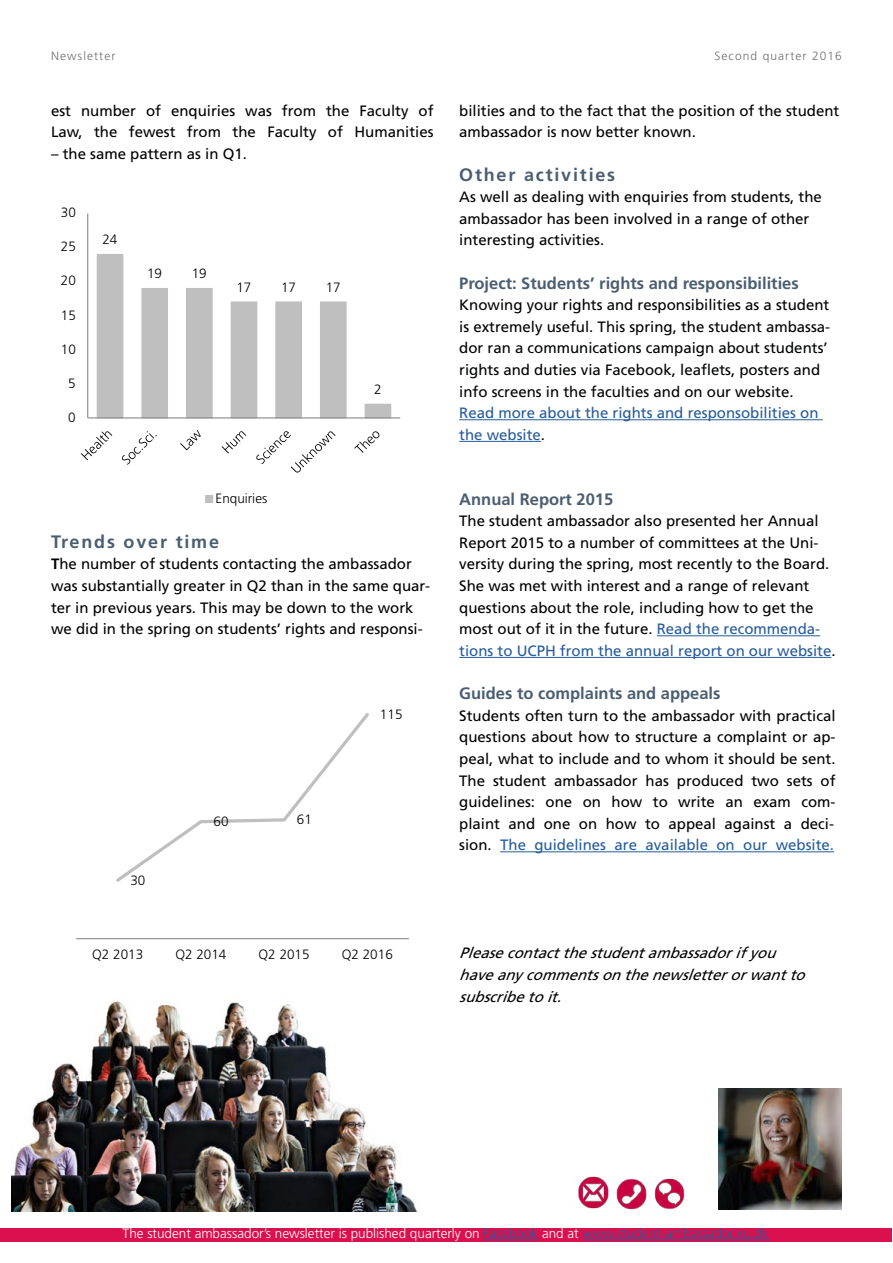
<style>
.page{position:relative;width:893px;height:1263px;background:#fff}
.page>*{position:absolute;margin:0;border:0;box-sizing:border-box;transform-origin:0 0}
.t1{font:700 18px "Frutiger LT Std";letter-spacing:.1em;color:#4b5e71}
.t2{font:700 16.5px "Frutiger LT Std";color:#4b5e71}
.t3{font:15px/21.6px "Frutiger LT Std";color:#000}
.t4{font:15px/21.6px "Frutiger LT Std";color:#010202}
.t5{font:italic 15px/21.6px "Frutiger LT Std";color:#000}
.t6{font:15px/21.6px "Frutiger LT Std";color:#275b9b}
.t7{font:300 13.5px "Frutiger LT Std";color:#fff}
.t8{font:300 13.5px "Frutiger LT Std";letter-spacing:.005em;color:#000}
.t9{font:300 12px "Frutiger LT Std";letter-spacing:.09em;color:#706f6f}
.s1{font-weight:700}
.s2{color:#010202}
.s3{color:#275b9b}
</style>
<div class="page">
<hr style="left:459px;top:419px;width:364px;height:1px;background:#275b9b">
<hr style="left:459px;top:441px;width:82px;height:1px;background:#275b9b">
<hr style="left:657px;top:635px;width:163px;height:1px;background:#275b9b">
<hr style="left:459px;top:657px;width:372px;height:1px;background:#275b9b">
<hr style="left:500px;top:851px;width:334px;height:1px;background:#275b9b">
<img style="left:12px;top:1001px;width:406px;height:211px">
<div style="left:0;top:1228px;width:891px;height:14px;background:#da114e"></div>
<hr style="left:483px;top:1239px;width:55px;height:1px;background:#275b9b">
<hr style="left:582px;top:1239px;width:187px;height:1px;background:#275b9b">
<img style="left:719px;top:1089px;width:123px;height:120px">
<img style="left:616px;top:1178px;width:69px;height:32px">
<img style="left:578px;top:1176px;width:31px;height:33px">
<hr style="left:76px;top:938px;width:333px;height:1px;background:#868686">
<svg style="left:116px;top:713px;width:253px;height:169px"></svg>
<div style="left:97px;top:254px;width:26px;height:164px;background:#bfbfbf"></div>
<div style="left:142px;top:288px;width:25px;height:130px;background:#bfbfbf"></div>
<div style="left:141px;top:288px;width:27px;height:130px;border:1px solid #bfbfbf"></div>
<div style="left:187px;top:288px;width:25px;height:130px;background:#bfbfbf"></div>
<div style="left:186px;top:288px;width:27px;height:130px;border:1px solid #bfbfbf"></div>
<div style="left:231px;top:302px;width:26px;height:116px;background:#bfbfbf"></div>
<div style="left:276px;top:302px;width:25px;height:116px;background:#bfbfbf"></div>
<div style="left:275px;top:301px;width:27px;height:117px;border:1px solid #bfbfbf"></div>
<div style="left:320px;top:302px;width:26px;height:116px;background:#bfbfbf"></div>
<div style="left:320px;top:301px;width:27px;height:117px;border:1px solid #bfbfbf"></div>
<div style="left:365px;top:404px;width:26px;height:14px;background:#bfbfbf"></div>
<hr style="left:87px;top:214px;width:1px;height:204px;background:#868686">
<hr style="left:88px;top:417px;width:312px;height:1px;background:#868686">
<svg style="left:81px;top:431px;width:31px;height:29px"></svg>
<svg style="left:122px;top:431px;width:35px;height:34px"></svg>
<svg style="left:180px;top:430px;width:21px;height:20px"></svg>
<svg style="left:222px;top:431px;width:24px;height:22px"></svg>
<svg style="left:256px;top:431px;width:80px;height:42px"></svg>
<svg style="left:354px;top:431px;width:25px;height:22px"></svg>
<div style="left:205px;top:495px;width:8px;height:8px;background:#bfbfbf"></div>
<p class="t9" style="left:51px;top:49px;width:66px">Newsletter</p>
<p class="t9" style="left:714px;top:49px;width:129px">Second quarter 2016</p>
<p class="t3" style="left:51px;top:100px;width:384px">est number of enquiries was from the Faculty of<br>Law, the fewest from the Faculty of Humanities</p>
<p class="t3" style="left:51px;top:143px;width:197px">– the same pattern as in Q1.</p>
<p class="t8" style="left:61px;top:205px;width:17px">30</p>
<p class="t8" style="left:61px;top:239px;width:17px">25</p>
<p class="t8" style="left:61px;top:273px;width:17px">20</p>
<p class="t8" style="left:61px;top:307px;width:17px">15</p>
<p class="t8" style="left:61px;top:341px;width:17px">10</p>
<p class="t8" style="left:68px;top:375px;width:9px">5</p>
<p class="t8" style="left:68px;top:409px;width:9px">0</p>
<p class="t8" style="left:102px;top:232px;width:17px">24</p>
<p class="t8" style="left:147px;top:266px;width:17px">19</p>
<p class="t8" style="left:192px;top:266px;width:17px">19</p>
<p class="t8" style="left:236px;top:280px;width:17px">17</p>
<p class="t8" style="left:281px;top:280px;width:17px">17</p>
<p class="t8" style="left:326px;top:280px;width:17px">17</p>
<p class="t8" style="left:216px;top:490px;width:53px">Enquiries</p>
<p class="t8" style="left:374px;top:382px;width:9px">2</p>
<p class="t1" style="left:51px;top:531px;width:170px">Trends over time</p>
<p class="t3" style="left:51px;top:553px;width:381px"><span class="s1">T</span>he number of students contacting the ambassador was substantially greater in Q2 than in the same quar&shy;ter in previous years. This may be down to the work we did in the spring on students’ rights and responsi-</p>
<p class="t8" style="left:130px;top:872px;width:17px">30</p>
<p class="t8" style="left:214px;top:814px;width:17px">60</p>
<p class="t8" style="left:297px;top:812px;width:17px">61</p>
<p class="t8" style="left:380px;top:706px;width:24px">115</p>
<p class="t8" style="left:92px;top:947px;width:53px">Q2 2013</p>
<p class="t8" style="left:175px;top:947px;width:53px">Q2 2014</p>
<p class="t8" style="left:259px;top:947px;width:53px">Q2 2015</p>
<p class="t8" style="left:342px;top:947px;width:53px">Q2 2016</p>
<p class="t3" style="left:459px;top:100px;width:382px">bilities and to the fact that the position of the student ambassador is now better known.</p>
<p class="t1" style="left:459px;top:164px;width:158px">Other activities</p>
<p class="t3" style="left:459px;top:186px;width:364px">As well as dealing with enquiries from students, the ambassador has been involved in a range of other interesting activities.</p>
<p class="t2" style="left:459px;top:273px;width:341px">Project: Students’ rights and responsibilities</p>
<p class="t4" style="left:459px;top:294px;width:372px">Knowing your rights and responsibilities as a student is extremely useful. This spring, the student ambassa&shy;dor ran a communications campaign about students’ rights and duties via Facebook, leaflets, posters and info screens in the faculties and on our website.</p>
<p class="t6" style="left:459px;top:402px;width:361px">Read more about the rights and responsobilities on the website<span class="s2">.</span></p>
<p class="t2" style="left:459px;top:489px;width:156px">Annual Report 2015</p>
<p class="t3" style="left:459px;top:510px;width:378px">The student ambassador also presented her Annual Report 2015 to a number of committees at the Uni&shy;versity during the spring, most recently to the Board.<br>She was met with interest and a range of relevant questions about the role, including how to get the most out of it in the future. <span class="s3">Read the recommenda&shy;tions to UCPH from the annual report on our website</span>.</p>
<p class="t2" style="left:459px;top:684px;width:263px">Guides to complaints and appeals</p>
<p class="t3" style="left:459px;top:705px;width:378px;text-align:justify">Students often turn to the ambassador with practical questions about how to structure a complaint or ap&shy;peal, what to include and to whom it should be sent.<br>The student ambassador has produced two sets of guidelines: one on how to write an exam com&shy;plaint and one on how to appeal against a deci&shy;sion. <span class="s3">The guidelines are available on our website.</span></p>
<p class="t5" style="left:459px;top:942px;width:353px">Pleasecontactthestudentambassadorifyou haveanycommentsonthenewsletterorwantto subscribetoit.</p>
<p class="t7" style="left:123px;top:1226px;width:648px">The student ambassador’s newsletter is published quarterly on <span class="s3">Facebook</span> and at <span class="s3">www.student-ambassador.ku.dk</span></p>
</div>
